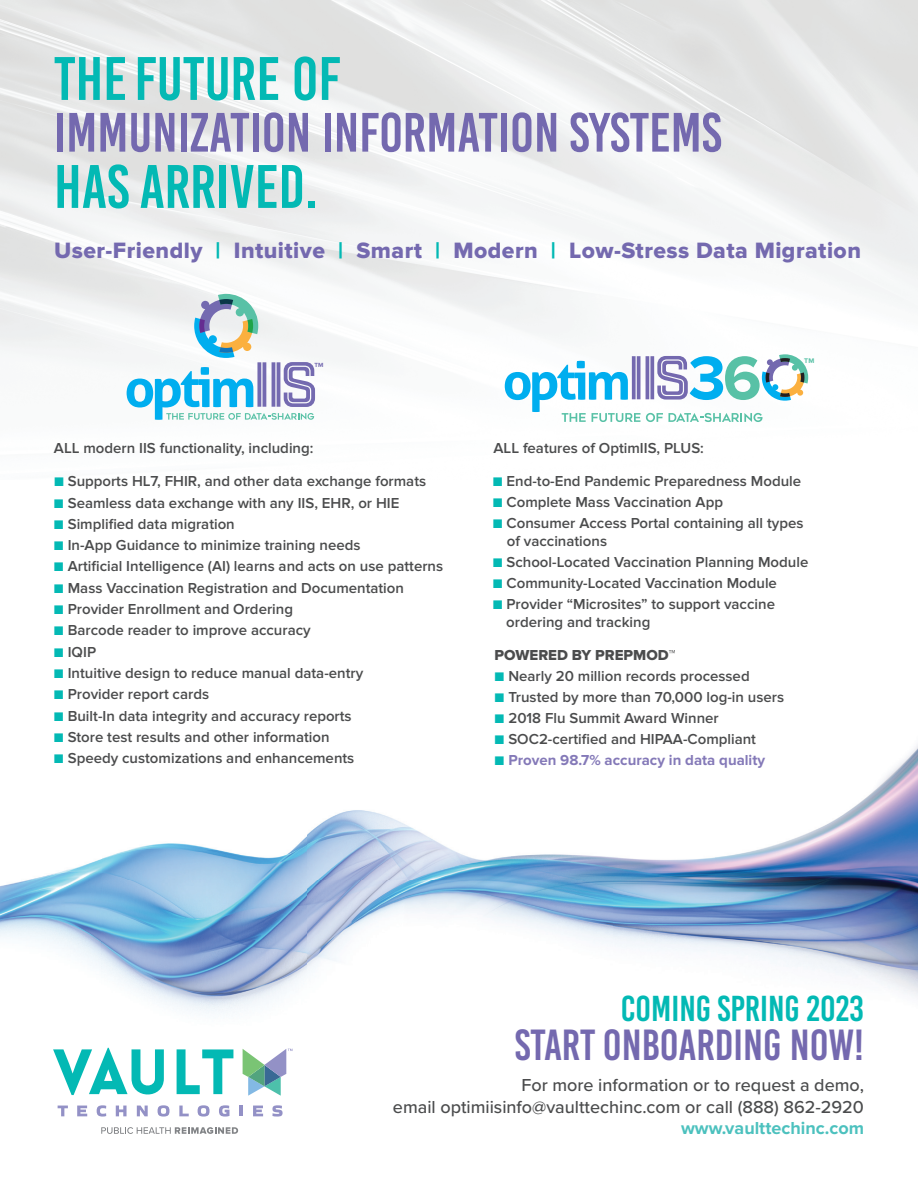
<style>
.page{position:relative;width:918px;height:1188px;background:#fff}
.page>*{position:absolute;margin:0;border:0;box-sizing:border-box;transform-origin:0 0}
.t1{font:61.2px/108px "Bebas Kai";color:#03b9b4}
.t2{font:55.35px "Bebas Kai";color:#7469af}
.t3{font:43.5px "Bebas Kai";color:#7469af}
.t4{font:36px "Bebas Kai";color:#03b9b4}
.t5{font:23.1px "Proxima Nova Extrabld";letter-spacing:.02em;color:#7469af}
.t6{font:500 18px/21.6px "Proxima Nova";color:#4b4c4d;text-align:right}
.t7{font:700 18px "Proxima Nova";color:#4cc1be}
.t8{font:600 15px/18px "Proxima Nova";color:#4b4c4d}
.t9{font:700 15px "Proxima Nova";color:#8479b8}
.t10{font:15px "Proxima Nova Extrabld";color:#4b4c4d}
.t11{font:700 6.9px "Proxima Nova";color:#58c1a6}
.t12{font:700 6.15px "Proxima Nova";color:#746ab0}
.s1{color:#03b9b4}
.s2{font-weight:600;color:#03b9b4}
</style>
<div class="page">
<img style="left:0;top:745px;width:918px;height:268px">
<svg style="left:177px;top:1049px;width:56px;height:45px"></svg>
<svg style="left:53px;top:1048px;width:117px;height:69px"></svg>
<svg style="left:179px;top:1106px;width:10px;height:10px"></svg>
<svg style="left:198px;top:1105px;width:12px;height:12px"></svg>
<svg style="left:219px;top:1105px;width:10px;height:12px"></svg>
<svg style="left:240px;top:1106px;width:3px;height:10px"></svg>
<svg style="left:253px;top:1106px;width:10px;height:10px"></svg>
<svg style="left:272px;top:1105px;width:11px;height:12px"></svg>
<svg style="left:101px;top:1127px;width:137px;height:7px"></svg>
<svg style="left:243px;top:1049px;width:49px;height:47px"></svg>
<svg style="left:646px;top:413px;width:117px;height:9px"></svg>
<svg style="left:632px;top:356px;width:4px;height:5px"></svg>
<hr style="left:637px;top:356px;width:3px;height:43px;background:#7469af">
<hr style="left:646px;top:356px;width:3px;height:43px;background:#7469af">
<svg style="left:650px;top:356px;width:4px;height:43px"></svg>
<svg style="left:505px;top:361px;width:135px;height:61px"></svg>
<svg style="left:657px;top:354px;width:151px;height:47px"></svg>
<svg style="left:127px;top:294px;width:188px;height:126px"></svg>
<h1 class="t1" style="left:54px;top:25px;width:288px">THE FUTURE OF<br>HAS ARRIVED.</h1>
<h2 class="t2" style="left:54px;top:103px;width:669px">IMMUNIZATION INFORMATION SYSTEMS</h2>
<h3 class="t5" style="left:54px;top:237px;width:809px">User-Friendly <span class="s1">|</span> Intuitive <span class="s1">|</span> Smart <span class="s1">|</span> Modern <span class="s1">|</span> Low-Stress Data Migration</h3>
<p class="t12" style="left:314px;top:362px;width:10px">TM</p>
<p class="t8" style="left:54px;top:440px;width:261px">ALL modern IIS functionality, including:</p>
<p class="t8" style="left:494px;top:440px;width:212px">ALL features of OptimIIS, PLUS:</p>
<p class="t11" style="left:804px;top:357px;width:11px">TM</p>
<p class="t8" style="left:54px;top:473px;width:374px"><span class="s1">■</span> Supports HL7, FHIR, and other data exchange formats</p>
<p class="t8" style="left:54px;top:494px;width:347px"><span class="s1">■</span> Seamless data exchange with any IIS, EHR, or HIE</p>
<p class="t8" style="left:54px;top:515px;width:182px"><span class="s1">■</span> Simplified data migration</p>
<p class="t8" style="left:54px;top:536px;width:308px"><span class="s1">■</span> In-App Guidance to minimize training needs</p>
<p class="t8" style="left:54px;top:558px;width:391px"><span class="s1">■</span> Artificial Intelligence (AI) learns and acts on use patterns</p>
<p class="t8" style="left:54px;top:579px;width:352px"><span class="s1">■</span> Mass Vaccination Registration and Documentation</p>
<p class="t8" style="left:54px;top:600px;width:241px"><span class="s1">■</span> Provider Enrollment and Ordering</p>
<p class="t8" style="left:54px;top:622px;width:258px"><span class="s1">■</span> Barcode reader to improve accuracy</p>
<p class="t8" style="left:54px;top:643px;width:44px"><span class="s1">■</span> IQIP</p>
<p class="t8" style="left:54px;top:664px;width:311px"><span class="s1">■</span> Intuitive design to reduce manual data-entry</p>
<p class="t8" style="left:54px;top:686px;width:157px"><span class="s1">■</span> Provider report cards</p>
<p class="t8" style="left:54px;top:707px;width:299px"><span class="s1">■</span> Built-In data integrity and accuracy reports</p>
<p class="t8" style="left:54px;top:728px;width:277px"><span class="s1">■</span> Store test results and other information</p>
<p class="t8" style="left:54px;top:749px;width:302px"><span class="s1">■</span> Speedy customizations and enhancements</p>
<p class="t8" style="left:493px;top:473px;width:310px"><span class="s1">■</span> End-to-End Pandemic Preparedness Module</p>
<p class="t8" style="left:493px;top:494px;width:232px"><span class="s1">■</span> Complete Mass Vaccination App</p>
<p class="t8" style="left:507px;top:515px;width:298px;text-indent:-14px"><span class="s1">■</span> Consumer Access Portal containing all types of vaccinations</p>
<p class="t8" style="left:493px;top:554px;width:317px"><span class="s1">■</span> School-Located Vaccination Planning Module</p>
<p class="t8" style="left:493px;top:575px;width:286px"><span class="s1">■</span> Community-Located Vaccination Module</p>
<p class="t8" style="left:506px;top:596px;width:270px;text-indent:-14px"><span class="s1">■</span> Provider “Microsites” to support vaccine ordering and tracking</p>
<p class="t10" style="left:495px;top:646px;width:182px">POWERED BY PREPMOD™</p>
<p class="t8" style="left:495px;top:667px;width:257px"><span class="s1">■</span> Nearly 20 million records processed</p>
<p class="t8" style="left:495px;top:688px;width:291px"><span class="s1">■</span> Trusted by more than 70,000 log-in users</p>
<p class="t8" style="left:495px;top:709px;width:226px"><span class="s1">■</span> 2018 Flu Summit Award Winner</p>
<p class="t8" style="left:495px;top:730px;width:263px"><span class="s1">■</span> SOC2-certified and HIPAA-Compliant</p>
<p class="t9" style="left:495px;top:751px;width:272px"><span class="s2">■</span> Proven 98.7% accuracy in data quality</p>
<h3 class="t4" style="left:621px;top:989px;width:245px">COMING SPRING 2023</h3>
<h3 class="t3" style="left:515px;top:1022px;width:351px">START ONBOARDING NOW!</h3>
<p class="t6" style="left:393px;top:1074px;width:473px">For more information or to request a demo,<br>email optimiisinfo@vaulttechinc.com or call (888) 862-2920</p>
<p class="t7" style="left:681px;top:1118px;width:184px">www.vaulttechinc.com</p>
</div>
